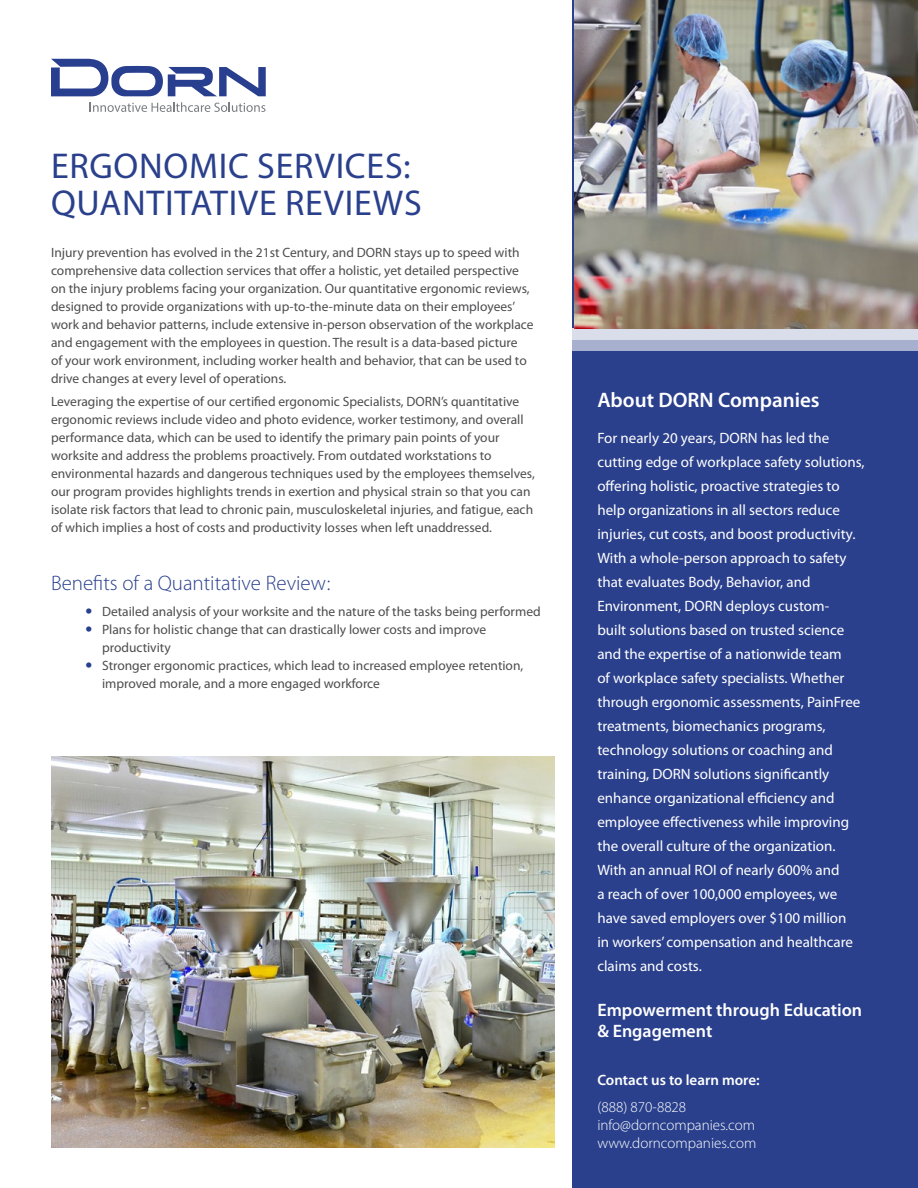
<style>
.page{position:relative;width:918px;height:1188px;background:#fff}
.page>*{position:absolute;margin:0;border:0;box-sizing:border-box;transform-origin:0 0}
.t1{font:36px/37.5px "Myriad Pro";letter-spacing:.02em;color:#2a408c}
.t2{font:300 21px "Myriad Pro";color:#2a408c}
.t3{font:600 21px "Myriad Pro";color:#fff}
.t4{font:600 18px/21px "Myriad Pro";color:#fff}
.t5{font:15px/24px "Myriad Pro";color:#fff}
.t6{font:300 15px/18px "Myriad Pro";color:#fff}
.t7{font:600 15px "Myriad Pro";color:#fff}
.t8{font:13.5px/18px "Myriad Pro";color:#4d4d4f}
</style>
<div class="page">
<div style="left:572px;top:0;width:346px;height:1188px;background:#2a408c"></div>
<svg style="left:51px;top:58px;width:215px;height:38px"></svg>
<svg style="left:90px;top:102px;width:175px;height:10px"></svg>
<div style="left:572px;top:328px;width:346px;height:22px;background:linear-gradient(to right,#a7b0cf,#a7b0cf)"></div>
<div style="left:572px;top:328px;width:346px;height:11px;background:#dadeeb"></div>
<img style="left:51px;top:757px;width:503px;height:391px">
<img style="left:574px;top:0;width:344px;height:328px">
<h1 class="t1" style="left:51px;top:146px;width:369px">Ergonomic Services:<br>Quantitative Reviews</h1>
<p class="t8" style="left:51px;top:244px;width:324px">I njury prevention has evolved in the 21st Century, and DORN</p>
<p class="t8" style="left:51px;top:244px;width:484px;text-indent:343px">stays up to speed with comprehensive data collection services that offer a holistic, yet detailed perspective on the injury problems facing your organization. Our quantitative ergonomic reviews, designed to provide organizations with up-to-the-minute data on their employees’ work and behavior patterns, include extensive in-person observation of the workplace and engagement with the employees in question. The result is a data-based picture<br>of your work environment, including worker health and behavior, that can be used to drive changes at every level of operations.</p>
<p class="t8" style="left:51px;top:392px;width:374px">Leveraging the expertise of our certified ergonomic Specialists, DORN</p>
<p class="t8" style="left:51px;top:392px;width:485px;text-indent:390px">’s quantitative ergonomic reviews include video and photo evidence, worker testimony, and overall performance data, which can be used to identify the primary pain points of your worksite and address the problems proactively. From outdated workstations to environmental hazards and dangerous techniques used by the employees themselves, our program provides highlights trends in exertion and physical strain so that you can isolate risk factors that lead to chronic pain, musculoskeletal injuries, and fatigue, each of which implies a host of costs and productivity losses when left unaddressed.</p>
<h2 class="t2" style="left:51px;top:570px;width:281px">Benefits of a Quantitative Review:</h2>
<p class="t8" style="left:102px;top:603px;width:440px">Detailed analysis of your worksite and the nature of the tasks being performed Plans for holistic change that can drastically lower costs and improve productivity<br>Stronger ergonomic practices, which lead to increased employee retention, improved morale, and a more engaged workforce</p>
<h2 class="t3" style="left:597px;top:386px;width:224px">About DORN Companies</h2>
<p class="t5" style="left:597px;top:426px;width:143px">For nearly 20 years, DORN</p>
<p class="t5" style="left:597px;top:426px;width:269px;text-indent:164px">has led the cutting edge of workplace safety solutions, offering holistic, proactive strategies to help organizations in all sectors reduce injuries, cut costs, and boost productivity.<br>With a whole-person approach to safety that evaluates Body, Behavior, and Environment, DORN</p>
<p class="t5" style="left:597px;top:594px;width:265px;text-indent:128px">deploys custom&shy;built solutions based on trusted science and the expertise of a nationwide team<br>of workplace safety specialists. Whether through ergonomic assessments, PainFree treatments, biomechanics programs, technology solutions or coaching and training, DORN</p>
<p class="t5" style="left:597px;top:762px;width:257px;text-indent:97px">solutions significantly enhance organizational efficiency and employee effectiveness while improving the overall culture of the organization.<br>With an annual ROI of nearly 600% and<br>a reach of over 100,000 employees, we have saved employers over $100 million in workers’ compensation and healthcare claims and costs.</p>
<h3 class="t4" style="left:597px;top:999px;width:266px">Empowerment through Education &amp; Engagement</h3>
<p class="t7" style="left:597px;top:1071px;width:164px">Contact us to learn more:</p>
<p class="t6" style="left:597px;top:1098px;width:161px">(888) 870-8828 info@dorncompanies.com www.dorncompanies.com</p>
</div>
